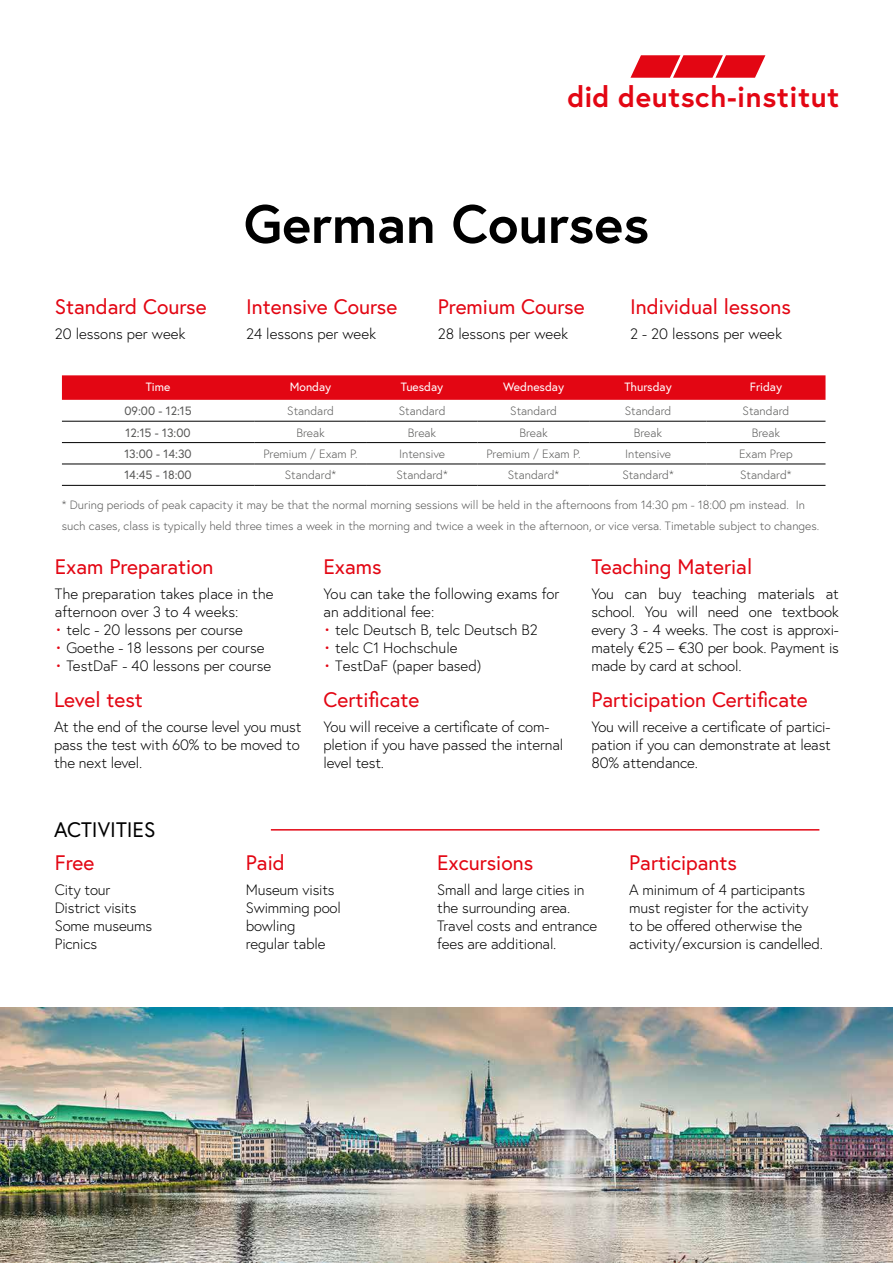
<style>
.page{position:relative;width:893px;height:1263px;background:#fff}
.page>*{position:absolute;margin:0;border:0;box-sizing:border-box;transform-origin:0 0}
.t1{font:700 54px "Europa";color:#000}
.t2{font:700 28.95px "Europa";letter-spacing:.02em;color:#e30613}
.t3{font:21px "Europa";color:#e30613}
.t4{font:21px "Europa";color:#000}
.t5{font:300 15px/18px "Europa";letter-spacing:-.01em;color:#000}
.t6{font:300 12px/21px "Europa";color:#575756}
.t7{font:12px "Europa";color:#575756}
.t8{font:12px "Europa";color:#fff}
.s1{color:#e30613}
</style>
<div class="page">
<img style="left:0;top:1008px;width:892px;height:255px">
<svg style="left:62px;top:375px;width:763px;height:25px;background:#e30b18"></svg>
<hr style="left:62px;top:421px;width:192px;height:1px;background:#000">
<hr style="left:254px;top:421px;width:113px;height:1px;background:#000">
<hr style="left:367px;top:421px;width:110px;height:1px;background:#000">
<hr style="left:477px;top:421px;width:113px;height:1px;background:#000">
<hr style="left:590px;top:421px;width:116px;height:1px;background:#000">
<hr style="left:706px;top:421px;width:119px;height:1px;background:#000">
<hr style="left:62px;top:442px;width:192px;height:1px;background:#000">
<hr style="left:254px;top:442px;width:113px;height:1px;background:#000">
<hr style="left:367px;top:442px;width:110px;height:1px;background:#000">
<hr style="left:477px;top:442px;width:113px;height:1px;background:#000">
<hr style="left:590px;top:442px;width:116px;height:1px;background:#000">
<hr style="left:706px;top:442px;width:119px;height:1px;background:#000">
<hr style="left:62px;top:464px;width:192px;height:1px;background:#000">
<hr style="left:254px;top:464px;width:113px;height:1px;background:#000">
<hr style="left:367px;top:464px;width:110px;height:1px;background:#000">
<hr style="left:477px;top:464px;width:113px;height:1px;background:#000">
<hr style="left:590px;top:464px;width:116px;height:1px;background:#000">
<hr style="left:706px;top:464px;width:119px;height:1px;background:#000">
<hr style="left:62px;top:485px;width:192px;height:1px;background:#000">
<hr style="left:254px;top:485px;width:113px;height:1px;background:#000">
<hr style="left:367px;top:485px;width:110px;height:1px;background:#000">
<hr style="left:477px;top:485px;width:113px;height:1px;background:#000">
<hr style="left:590px;top:485px;width:116px;height:1px;background:#000">
<hr style="left:706px;top:485px;width:119px;height:1px;background:#000">
<hr style="left:271px;top:829px;width:548px;height:1px;background:#e30613">
<svg style="left:630px;top:55px;width:135px;height:23px;background:#e62934"></svg>
<h2 class="t2" style="left:568px;top:77px;width:273px">did deutsch-institut</h2>
<h3 class="t3" style="left:55px;top:293px;width:153px">Standard Course</h3>
<p class="t5" style="left:55px;top:325px;width:132px">20 lessons per week</p>
<h1 class="t1" style="left:244px;top:187px;width:407px">German Courses</h1>
<h3 class="t3" style="left:246px;top:293px;width:153px">Intensive Course</h3>
<p class="t5" style="left:246px;top:325px;width:132px">24 lessons per week</p>
<h3 class="t3" style="left:438px;top:293px;width:148px">Premium Course</h3>
<p class="t5" style="left:438px;top:325px;width:132px">28 lessons per week</p>
<h3 class="t3" style="left:630px;top:293px;width:162px">Individual lessons</h3>
<p class="t5" style="left:630px;top:325px;width:153px">2 - 20 lessons per week</p>
<p class="t8" style="left:146px;top:379px;width:26px">Time</p>
<p class="t8" style="left:290px;top:379px;width:43px">Monday</p>
<p class="t8" style="left:401px;top:379px;width:44px">Tuesday</p>
<p class="t8" style="left:503px;top:379px;width:62px">Wednesday</p>
<p class="t8" style="left:624px;top:379px;width:49px">Thursday</p>
<p class="t8" style="left:750px;top:379px;width:34px">Friday</p>
<p class="t7" style="left:124px;top:403px;width:69px">09:00 - 12:15</p>
<p class="t6" style="left:287px;top:400px;width:48px">Standard</p>
<p class="t6" style="left:399px;top:400px;width:48px">Standard</p>
<p class="t6" style="left:510px;top:400px;width:48px">Standard</p>
<p class="t6" style="left:625px;top:400px;width:48px">Standard</p>
<p class="t6" style="left:743px;top:400px;width:48px">Standard</p>
<p class="t7" style="left:126px;top:425px;width:66px">12:15 - 13:00</p>
<p class="t6" style="left:296px;top:422px;width:30px">Break</p>
<p class="t6" style="left:408px;top:422px;width:30px">Break</p>
<p class="t6" style="left:519px;top:422px;width:30px">Break</p>
<p class="t6" style="left:634px;top:422px;width:30px">Break</p>
<p class="t6" style="left:752px;top:422px;width:30px">Break</p>
<p class="t7" style="left:124px;top:446px;width:69px">13:00 - 14:30</p>
<p class="t6" style="left:263px;top:443px;width:96px">Premium / Exam P.</p>
<p class="t6" style="left:399px;top:443px;width:48px">Intensive</p>
<p class="t6" style="left:486px;top:443px;width:96px">Premium / Exam P.</p>
<p class="t6" style="left:625px;top:443px;width:48px">Intensive</p>
<p class="t6" style="left:739px;top:443px;width:55px">Exam Prep</p>
<p class="t7" style="left:124px;top:467px;width:69px">14:45 - 18:00</p>
<p class="t6" style="left:285px;top:464px;width:53px">Standard*</p>
<p class="t6" style="left:396px;top:464px;width:53px">Standard*</p>
<p class="t6" style="left:508px;top:464px;width:53px">Standard*</p>
<p class="t6" style="left:622px;top:464px;width:53px">Standard*</p>
<p class="t6" style="left:740px;top:464px;width:53px">Standard*</p>
<p class="t6" style="left:62px;top:494px;width:759px">* During periods of peak capacity it may be that the normal morning sessions will be held in the afternoons from 14:30 pm - 18:00 pm instead. In such cases, class is typically held three times a week in the morning and twice a week in the afternoon, or vice versa. Timetable subject to changes.</p>
<h3 class="t3" style="left:55px;top:553px;width:160px">Exam Preparation</h3>
<p class="t5" style="left:55px;top:585px;width:220px">The preparation takes place in the afternoon over 3 to 4 weeks:</p>
<p class="t5" style="left:55px;top:621px;width:190px"><span class="s1">•</span> telc - 20 lessons per course</p>
<p class="t5" style="left:55px;top:639px;width:211px"><span class="s1">•</span> Goethe - 18 lessons per course</p>
<p class="t5" style="left:55px;top:657px;width:218px"><span class="s1">•</span> TestDaF - 40 lessons per course</p>
<h3 class="t3" style="left:54px;top:686px;width:90px">Level test</h3>
<p class="t5" style="left:54px;top:717px;width:249px;text-align:justify">At the end of the course level you must pass the test with 60% to be moved to the next level.</p>
<h3 class="t4" style="left:54px;top:816px;width:103px">ACTIVITIES</h3>
<h3 class="t3" style="left:323px;top:553px;width:60px">Exams</h3>
<p class="t5" style="left:323px;top:584px;width:237px">You can take the following exams for an additional fee:</p>
<p class="t5" style="left:323px;top:620px;width:216px"><span class="s1">•</span> telc Deutsch B, telc Deutsch B2</p>
<p class="t5" style="left:323px;top:638px;width:136px"><span class="s1">•</span> telc C1 Hochschule</p>
<p class="t5" style="left:323px;top:656px;width:159px"><span class="s1">•</span> TestDaF (paper based)</p>
<h3 class="t3" style="left:323px;top:686px;width:97px">Certificate</h3>
<p class="t5" style="left:323px;top:717px;width:241px">You will receive a certificate of com&shy;pletion if you have passed the internal level test.</p>
<h3 class="t3" style="left:591px;top:553px;width:162px">Teaching Material</h3>
<p class="t5" style="left:591px;top:584px;width:249px;text-align:justify">You can buy teaching materials at school. You will need one textbook every 3 - 4 weeks. The cost is approxi&shy;mately €25 – €30 per book. Payment is made by card at school.</p>
<h3 class="t3" style="left:591px;top:686px;width:218px">Participation Certificate</h3>
<p class="t5" style="left:591px;top:717px;width:241px;text-align:justify">You will receive a certificate of partici&shy;pation if you can demonstrate at least 80% attendance.</p>
<h3 class="t3" style="left:55px;top:849px;width:41px">Free</h3>
<p class="t5" style="left:55px;top:880px;width:99px">City tour<br>District visits<br>Some museums<br>Picnics</p>
<h3 class="t3" style="left:246px;top:849px;width:40px">Paid</h3>
<p class="t5" style="left:246px;top:880px;width:97px">Museum visits<br>Swimming pool bowling regular table</p>
<h3 class="t3" style="left:437px;top:849px;width:98px">Excursions</h3>
<p class="t5" style="left:437px;top:880px;width:162px">Small and large cities in the surrounding area.<br>Travel costs and entrance fees are additional.</p>
<h3 class="t3" style="left:629px;top:849px;width:109px">Participants</h3>
<p class="t5" style="left:629px;top:880px;width:195px">A minimum of 4 participants must register for the activity to be offered otherwise the activity/excursion is candelled.</p>
</div>
